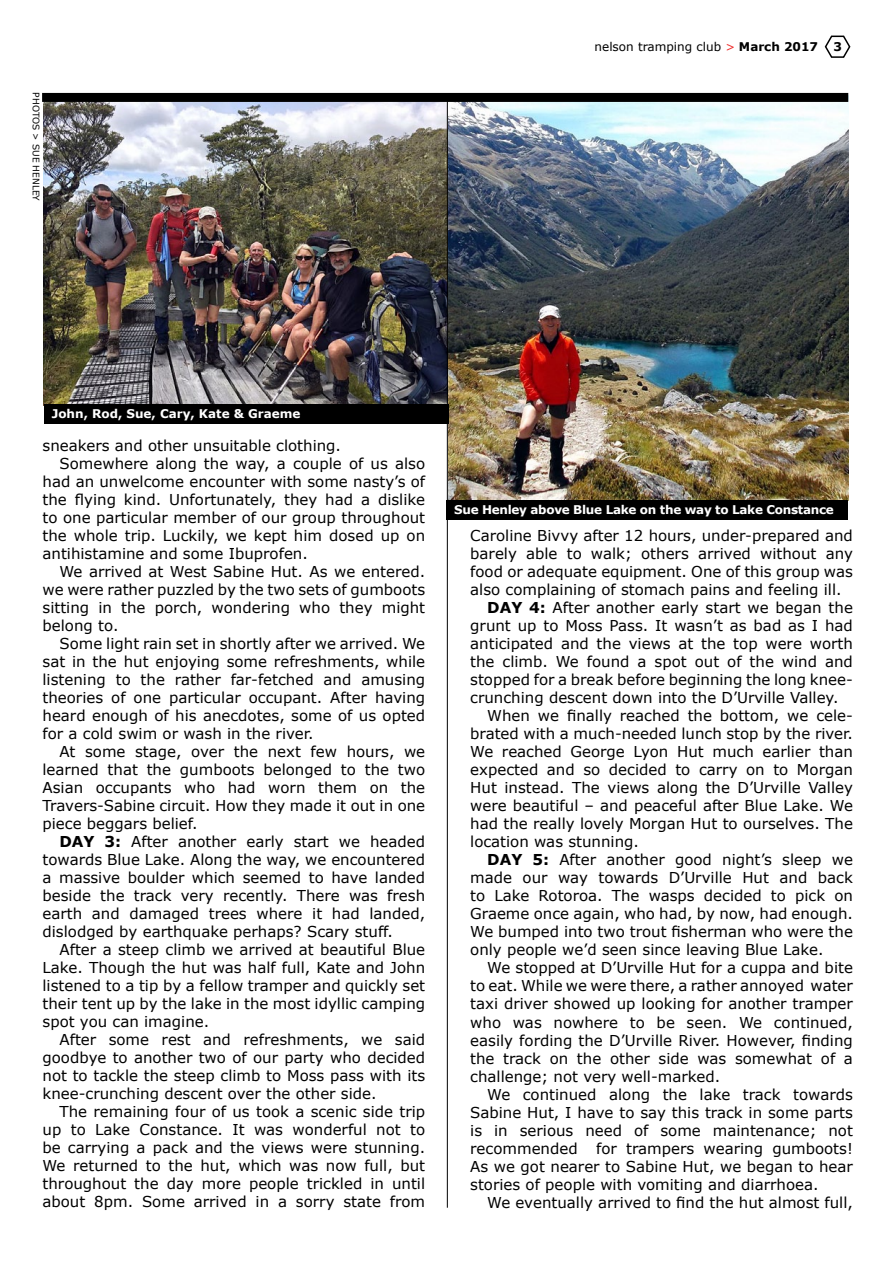
<style>
.page{position:relative;width:893px;height:1263px;background:#fff}
.page>*{position:absolute;margin:0;border:0;box-sizing:border-box;transform-origin:0 0}
.t1{font:15px "Verdana";color:#000}
.t2{font:700 12px "Verdana";letter-spacing:-.025em;color:#fff}
.t3{font:700 12px "Verdana";color:#fff}
.t4{font:12px "Verdana";color:#000}
.t5{font:700 12px "Verdana";color:#000}
.t6{font:9px "Verdana";color:#000}
.s1{color:#ee2d2c}
.s2{font-weight:700}
</style>
<div class="page">
<img style="left:44px;top:102px;width:403px;height:302px">
<img style="left:448px;top:102px;width:400px;height:398px">
<svg style="left:824px;top:35px;width:27px;height:23px"></svg>
<hr style="left:447px;top:95px;width:1px;height:1113px;background:#000">
<div style="left:44px;top:404px;width:404px;height:20px;background:#000"></div>
<div style="left:446px;top:500px;width:402px;height:20px;background:#000"></div>
<div style="left:42px;top:93px;width:806px;height:9px;background:#000"></div>
<p class="t6" style="left:42px;top:92px;width:110px;rotate:90deg">PHOTOS &gt; SUE HENLEY</p>
<p class="t4" style="left:595px;top:38px;width:225px">nelson tramping club <span class="s1">&gt;</span> <span class="s2">March 2017</span></p>
<p class="t5" style="left:833px;top:38px;width:10px">3</p>
<p class="t3" style="left:52px;top:405px;width:250px">John, Rod, Sue, Cary, Kate &amp; Graeme</p>
<p class="t1" style="left:43px;top:435px;width:300px">sneakers and other unsuitable clothing.</p>
<p class="t1" style="left:60px;top:453px;width:367px">Somewhere along the way, a couple of us also</p>
<p class="t1" style="left:43px;top:471px;width:384px">had an unwelcome encounter with some nasty’s of</p>
<p class="t1" style="left:43px;top:489px;width:384px">the flying kind. Unfortunately, they had a dislike</p>
<p class="t1" style="left:43px;top:507px;width:384px">to one particular member of our group throughout</p>
<p class="t1" style="left:43px;top:525px;width:384px">the whole trip. Luckily, we kept him dosed up on</p>
<p class="t1" style="left:43px;top:543px;width:267px">antihistamine and some Ibuprofen.</p>
<p class="t1" style="left:60px;top:561px;width:367px">We arrived at West Sabine Hut. As we entered.</p>
<p class="t1" style="left:43px;top:579px;width:384px">we were rather puzzled by the two sets of gumboots</p>
<p class="t1" style="left:43px;top:597px;width:384px">sitting in the porch, wondering who they might</p>
<p class="t1" style="left:43px;top:615px;width:77px">belong to.</p>
<p class="t1" style="left:60px;top:633px;width:367px">Some light rain set in shortly after we arrived. We</p>
<p class="t1" style="left:43px;top:651px;width:384px">sat in the hut enjoying some refreshments, while</p>
<p class="t1" style="left:43px;top:669px;width:384px">listening to the rather far-fetched and amusing</p>
<p class="t1" style="left:43px;top:687px;width:384px">theories of one particular occupant. After having</p>
<p class="t1" style="left:43px;top:705px;width:384px">heard enough of his anecdotes, some of us opted</p>
<p class="t1" style="left:43px;top:723px;width:272px">for a cold swim or wash in the river.</p>
<p class="t1" style="left:60px;top:741px;width:367px">At some stage, over the next few hours, we</p>
<p class="t1" style="left:43px;top:759px;width:384px">learned that the gumboots belonged to the two</p>
<p class="t1" style="left:43px;top:777px;width:384px">Asian occupants who had worn them on the</p>
<p class="t1" style="left:43px;top:795px;width:384px">Travers-Sabine circuit. How they made it out in one</p>
<p class="t1" style="left:43px;top:813px;width:157px">piece beggars belief.</p>
<p class="t1" style="left:60px;top:831px;width:367px"><span class="s2">DAY 3:</span> After another early start we headed</p>
<p class="t1" style="left:43px;top:849px;width:384px">towards Blue Lake. Along the way, we encountered</p>
<p class="t1" style="left:43px;top:867px;width:384px">a massive boulder which seemed to have landed</p>
<p class="t1" style="left:43px;top:885px;width:384px">beside the track very recently. There was fresh</p>
<p class="t1" style="left:43px;top:903px;width:384px">earth and damaged trees where it had landed,</p>
<p class="t1" style="left:43px;top:921px;width:352px">dislodged by earthquake perhaps? Scary stuff.</p>
<p class="t1" style="left:60px;top:939px;width:367px">After a steep climb we arrived at beautiful Blue</p>
<p class="t1" style="left:43px;top:957px;width:384px">Lake. Though the hut was half full, Kate and John</p>
<p class="t1" style="left:43px;top:975px;width:384px">listened to a tip by a fellow tramper and quickly set</p>
<p class="t1" style="left:43px;top:993px;width:384px">their tent up by the lake in the most idyllic camping</p>
<p class="t1" style="left:43px;top:1011px;width:168px">spot you can imagine.</p>
<p class="t1" style="left:60px;top:1029px;width:367px">After some rest and refreshments, we said</p>
<p class="t1" style="left:43px;top:1047px;width:384px">goodbye to another two of our party who decided</p>
<p class="t1" style="left:43px;top:1065px;width:384px">not to tackle the steep climb to Moss pass with its</p>
<p class="t1" style="left:43px;top:1083px;width:336px">knee-crunching descent over the other side.</p>
<p class="t1" style="left:60px;top:1101px;width:367px">The remaining four of us took a scenic side trip</p>
<p class="t1" style="left:43px;top:1119px;width:384px">up to Lake Constance. It was wonderful not to</p>
<p class="t1" style="left:43px;top:1137px;width:384px">be carrying a pack and the views were stunning.</p>
<p class="t1" style="left:43px;top:1155px;width:384px">We returned to the hut, which was now full, but</p>
<p class="t1" style="left:43px;top:1173px;width:384px">throughout the day more people trickled in until</p>
<p class="t1" style="left:43px;top:1191px;width:384px">about 8pm. Some arrived in a sorry state from</p>
<p class="t2" style="left:454px;top:501px;width:381px">Sue Henley above Blue Lake on the way to Lake Constance</p>
<p class="t1" style="left:470px;top:526px;width:384px">Caroline Bivvy after 12 hours, under-prepared and</p>
<p class="t1" style="left:470px;top:544px;width:384px">barely able to walk; others arrived without any</p>
<p class="t1" style="left:470px;top:562px;width:384px">food or adequate equipment. One of this group was</p>
<p class="t1" style="left:470px;top:580px;width:373px">also complaining of stomach pains and feeling ill.</p>
<p class="t1" style="left:487px;top:598px;width:367px"><span class="s2">DAY 4:</span> After another early start we began the</p>
<p class="t1" style="left:470px;top:616px;width:384px">grunt up to Moss Pass. It wasn’t as bad as I had</p>
<p class="t1" style="left:470px;top:634px;width:384px">anticipated and the views at the top were worth</p>
<p class="t1" style="left:470px;top:652px;width:384px">the climb. We found a spot out of the wind and</p>
<p class="t1" style="left:470px;top:670px;width:384px">stopped for a break before beginning the long knee-</p>
<p class="t1" style="left:470px;top:688px;width:370px">crunching descent down into the D’Urville Valley.</p>
<p class="t1" style="left:487px;top:706px;width:367px">When we finally reached the bottom, we cele-</p>
<p class="t1" style="left:470px;top:724px;width:384px">brated with a much-needed lunch stop by the river.</p>
<p class="t1" style="left:470px;top:742px;width:384px">We reached George Lyon Hut much earlier than</p>
<p class="t1" style="left:470px;top:760px;width:384px">expected and so decided to carry on to Morgan</p>
<p class="t1" style="left:470px;top:778px;width:384px">Hut instead. The views along the D’Urville Valley</p>
<p class="t1" style="left:470px;top:796px;width:384px">were beautiful – and peaceful after Blue Lake. We</p>
<p class="t1" style="left:470px;top:814px;width:384px">had the really lovely Morgan Hut to ourselves. The</p>
<p class="t1" style="left:470px;top:832px;width:170px">location was stunning.</p>
<p class="t1" style="left:487px;top:850px;width:367px"><span class="s2">DAY 5:</span> After another good night’s sleep we</p>
<p class="t1" style="left:470px;top:868px;width:384px">made our way towards D’Urville Hut and back</p>
<p class="t1" style="left:470px;top:886px;width:384px">to Lake Rotoroa. The wasps decided to pick on</p>
<p class="t1" style="left:470px;top:904px;width:384px">Graeme once again, who had, by now, had enough.</p>
<p class="t1" style="left:470px;top:922px;width:384px">We bumped into two trout fisherman who were the</p>
<p class="t1" style="left:470px;top:940px;width:355px">only people we’d seen since leaving Blue Lake.</p>
<p class="t1" style="left:487px;top:958px;width:367px">We stopped at D’Urville Hut for a cuppa and bite</p>
<p class="t1" style="left:470px;top:976px;width:384px">to eat. While we were there, a rather annoyed water</p>
<p class="t1" style="left:470px;top:994px;width:384px">taxi driver showed up looking for another tramper</p>
<p class="t1" style="left:470px;top:1012px;width:384px">who was nowhere to be seen. We continued,</p>
<p class="t1" style="left:470px;top:1030px;width:384px">easily fording the D’Urville River. However, finding</p>
<p class="t1" style="left:470px;top:1048px;width:384px">the track on the other side was somewhat of a</p>
<p class="t1" style="left:470px;top:1066px;width:252px">challenge; not very well-marked.</p>
<p class="t1" style="left:487px;top:1084px;width:367px">We continued along the lake track towards</p>
<p class="t1" style="left:470px;top:1102px;width:384px">Sabine Hut, I have to say this track in some parts</p>
<p class="t1" style="left:470px;top:1120px;width:384px">is in serious need of some maintenance; not</p>
<p class="t1" style="left:470px;top:1138px;width:384px">recommended for trampers wearing gumboots!</p>
<p class="t1" style="left:470px;top:1156px;width:384px">As we got nearer to Sabine Hut, we began to hear</p>
<p class="t1" style="left:470px;top:1174px;width:350px">stories of people with vomiting and diarrhoea.</p>
<p class="t1" style="left:487px;top:1192px;width:367px">We eventually arrived to find the hut almost full,</p>
</div>
